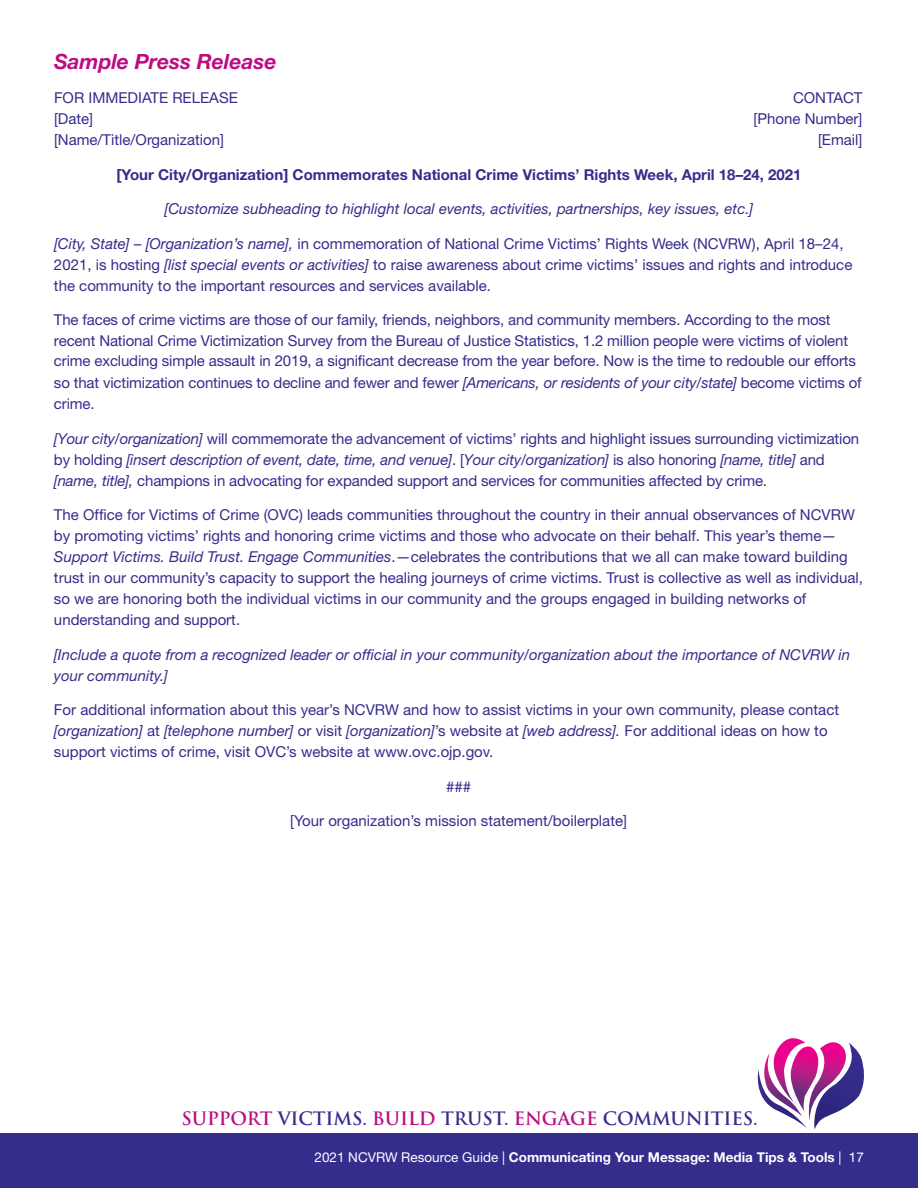
<style>
.page{position:relative;width:918px;height:1188px;background:#fff}
.page>*{position:absolute;margin:0;border:0;box-sizing:border-box;transform-origin:0 0}
.L2_Head{font:italic 700 21px "Helvetica Neue LT Std";color:#ba0e82}
.t1{font:700 18px "Trajan Pro";letter-spacing:-.005em;color:#342d8c}
.Body_text{font:15px/21px "Helvetica Neue LT Std";color:#342d8c}
.Body_text-2{font:italic 15px/21px "Helvetica Neue LT Std";color:#342d8c}
.Body_text-3{font:700 15px "Helvetica Neue LT Std";color:#342d8c}
.t2{font:700 13.5px "Helvetica Neue LT Std";color:#fff}
.s1{font-style:italic}
.s2{color:#ba0e82}
.s3{font-weight:400}
</style>
<div class="page">
<div style="left:0;top:1133px;width:918px;height:55px;background:#342d8c"></div>
<svg style="left:757px;top:1038px;width:107px;height:91px"></svg>
<p class="L2_Head" style="left:54px;top:49px;width:224px">Sample Press Release</p>
<p class="Body_text" style="left:54px;top:87px;width:185px">FOR IMMEDIATE RELEASE</p>
<p class="Body_text" style="left:793px;top:87px;width:71px">CONTACT</p>
<p class="Body_text" style="left:54px;top:108px;width:41px">[Date]</p>
<p class="Body_text" style="left:754px;top:108px;width:110px">[Phone Number]</p>
<p class="Body_text" style="left:54px;top:129px;width:172px">[Name/Title/Organization]</p>
<p class="Body_text" style="left:818px;top:129px;width:46px">[Email]</p>
<p class="Body_text-3" style="left:116px;top:165px;width:687px">[Your City/Organization] Commemorates National Crime Victims’ Rights Week, April 18–24, 2021</p>
<p class="Body_text-2" style="left:165px;top:198px;width:590px">[Customize subheading to highlight local events, activities, partnerships, key issues, etc.]</p>
<p class="Body_text" style="left:54px;top:233px;width:800px"><span class="s1">[City, State] – [Organization’s name],</span> in commemoration of National Crime Victims’ Rights Week (NCVRW), April 18–24,<br>2021, is hosting <span class="s1">[list special events or activities]</span> to raise awareness about crime victims’ issues and rights and introduce the community to the important resources and services available.</p>
<p class="Body_text" style="left:54px;top:310px;width:803px;line-height:20.4px">The faces of crime victims are those of our family, friends, neighbors, and community members. According to the most recent National Crime Victimization Survey from the Bureau of Justice Statistics, 1.2 million people were victims of violent crime excluding simple assault in 2019, a significant decrease from the year before. Now is the time to redouble our efforts</p>
<p class="Body_text" style="left:54px;top:372px;width:809px">so that victimization continues to decline and fewer and fewer <span class="s1">[Americans, or residents of your city/state]</span> become victims of crime.</p>
<p class="Body_text" style="left:54px;top:428px;width:807px"><span class="s1">[Your city/organization]</span> will commemorate the advancement of victims’ rights and highlight issues surrounding victimization by holding <span class="s1">[insert description of event, date, time, and venue]</span>. [<span class="s1">Your city/organization]</span> is also honoring <span class="s1">[name, title]</span> and <span class="s1">[name, title],</span> champions in advocating for expanded support and services for communities affected by crime.</p>
<p class="Body_text" style="left:54px;top:504px;width:811px">The Office for Victims of Crime (OVC) leads communities throughout the country in their annual observances of NCVRW by promoting victims’ rights and honoring crime victims and those who advocate on their behalf. This year’s theme— <span class="s1">Support Victims. Build Trust. Engage Communities</span>.—celebrates the contributions that we all can make toward building trust in our community’s capacity to support the healing journeys of crime victims. Trust is collective as well as individual, so we are honoring both the individual victims in our community and the groups engaged in building networks of understanding and support.</p>
<p class="Body_text-2" style="left:54px;top:644px;width:798px">[Include a quote from a recognized leader or official in your community/organization about the importance of NCVRW in your community.]</p>
<p class="Body_text" style="left:54px;top:699px;width:787px">For additional information about this year’s NCVRW and how to assist victims in your own community, please contact <span class="s1">[organization]</span> at <span class="s1">[telephone number]</span> or visit <span class="s1">[organization]</span>’s website at <span class="s1">[web address].</span> For additional ideas on how to support victims of crime, visit OVC’s website at www.ovc.ojp.gov.</p>
<p class="Body_text" style="left:446px;top:776px;width:27px">###</p>
<p class="Body_text" style="left:290px;top:810px;width:338px">[Your organization’s mission statement/boilerplate]</p>
<p class="t1" style="left:181px;top:1107px;width:578px"><span class="s2">SUPPORT</span> VICTIMS. <span class="s2">BUILD</span> TRUST. <span class="s2">ENGAGE</span> COMMUNITIES.</p>
<p class="t2" style="left:315px;top:1148px;width:551px"><span class="s3">2021 NCVRW Resource Guide |</span> Communicating Your Message: Media Tips &amp; Tools <span class="s3">| 17</span></p>
</div>
